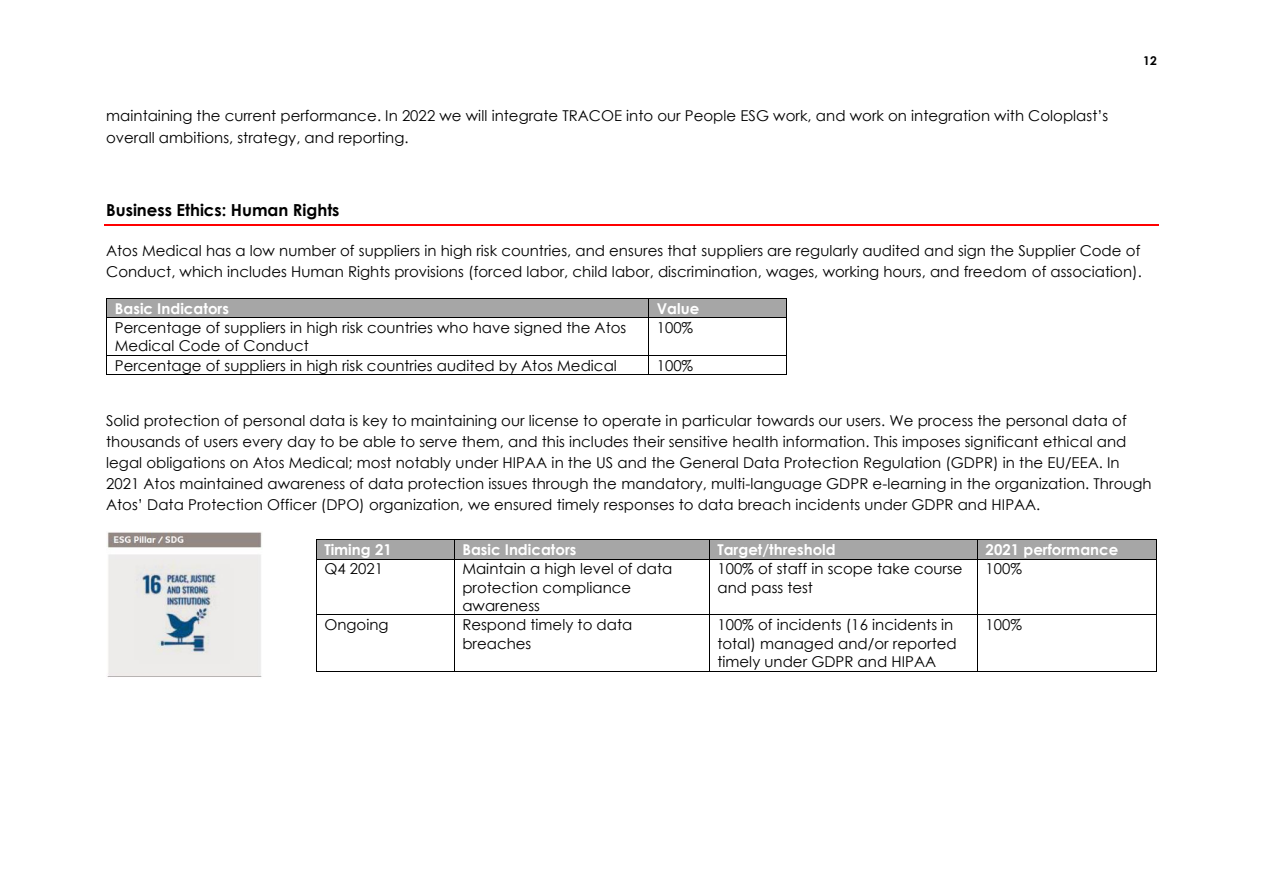
<style>
.page{position:relative;width:1263px;height:893px;background:#fff}
.page>*{position:absolute;margin:0;border:0;box-sizing:border-box;transform-origin:0 0}
.t1{font:700 16.5px "Century Gothic";color:#000}
.t2{font:15px/21.1px "Century Gothic";color:#000}
.t3{font:700 15px "Century Gothic";color:#fff}
.t4{font:700 12px "Century Gothic";color:#000}
</style>
<div class="page">
<hr style="left:104px;top:224px;width:1055px;height:2px;background:#f00">
<div style="left:107px;top:299px;width:541px;height:18px;background:#a6a6a6"></div>
<div style="left:649px;top:299px;width:137px;height:18px;background:#a6a6a6"></div>
<hr style="left:107px;top:298px;width:541px;height:1px;background:#000">
<hr style="left:649px;top:298px;width:137px;height:1px;background:#000">
<svg style="left:106px;top:298px;width:1px;height:20px"></svg>
<hr style="left:107px;top:317px;width:541px;height:1px;background:#000">
<svg style="left:648px;top:298px;width:1px;height:20px"></svg>
<hr style="left:649px;top:317px;width:137px;height:1px;background:#000">
<svg style="left:786px;top:298px;width:1px;height:20px"></svg>
<hr style="left:106px;top:318px;width:1px;height:37px;background:#000">
<hr style="left:648px;top:318px;width:1px;height:37px;background:#000">
<hr style="left:786px;top:318px;width:1px;height:37px;background:#000">
<hr style="left:107px;top:355px;width:541px;height:1px;background:#000">
<hr style="left:649px;top:355px;width:137px;height:1px;background:#000">
<svg style="left:106px;top:355px;width:1px;height:20px"></svg>
<hr style="left:107px;top:374px;width:541px;height:1px;background:#000">
<svg style="left:648px;top:355px;width:1px;height:20px"></svg>
<hr style="left:649px;top:374px;width:137px;height:1px;background:#000">
<svg style="left:786px;top:355px;width:1px;height:20px"></svg>
<img style="left:107px;top:531px;width:155px;height:146px">
<div style="left:317px;top:540px;width:137px;height:19px;background:#a6a6a6"></div>
<div style="left:455px;top:540px;width:254px;height:19px;background:#a6a6a6"></div>
<div style="left:710px;top:540px;width:267px;height:19px;background:#a6a6a6"></div>
<div style="left:978px;top:540px;width:178px;height:19px;background:#a6a6a6"></div>
<hr style="left:317px;top:540px;width:137px;height:1px;background:#000">
<hr style="left:455px;top:540px;width:254px;height:1px;background:#000">
<hr style="left:710px;top:540px;width:267px;height:1px;background:#000">
<hr style="left:978px;top:540px;width:178px;height:1px;background:#000">
<svg style="left:316px;top:540px;width:1px;height:19px"></svg>
<hr style="left:317px;top:559px;width:137px;height:1px;background:#000">
<svg style="left:454px;top:540px;width:1px;height:19px"></svg>
<hr style="left:455px;top:559px;width:254px;height:1px;background:#000">
<svg style="left:709px;top:540px;width:1px;height:19px"></svg>
<hr style="left:710px;top:559px;width:267px;height:1px;background:#000">
<svg style="left:977px;top:540px;width:1px;height:19px"></svg>
<hr style="left:978px;top:559px;width:178px;height:1px;background:#000">
<svg style="left:1156px;top:540px;width:1px;height:19px"></svg>
<hr style="left:316px;top:559px;width:1px;height:56px;background:#000">
<hr style="left:454px;top:559px;width:1px;height:56px;background:#000">
<hr style="left:709px;top:559px;width:1px;height:56px;background:#000">
<hr style="left:977px;top:559px;width:1px;height:56px;background:#000">
<hr style="left:1156px;top:559px;width:1px;height:56px;background:#000">
<hr style="left:317px;top:615px;width:137px;height:1px;background:#000">
<hr style="left:455px;top:615px;width:254px;height:1px;background:#000">
<hr style="left:710px;top:615px;width:267px;height:1px;background:#000">
<hr style="left:978px;top:615px;width:178px;height:1px;background:#000">
<hr style="left:316px;top:615px;width:1px;height:56px;background:#000">
<hr style="left:317px;top:671px;width:137px;height:1px;background:#000">
<hr style="left:454px;top:615px;width:1px;height:56px;background:#000">
<hr style="left:455px;top:671px;width:254px;height:1px;background:#000">
<hr style="left:709px;top:615px;width:1px;height:56px;background:#000">
<hr style="left:710px;top:671px;width:267px;height:1px;background:#000">
<hr style="left:977px;top:615px;width:1px;height:56px;background:#000">
<hr style="left:978px;top:671px;width:178px;height:1px;background:#000">
<hr style="left:1156px;top:615px;width:1px;height:56px;background:#000">
<p class="t2" style="left:106px;top:105px;width:1004px">maintaining the current performance. In 2022 we will integrate TRACOE into our People ESG work, and work on integration with Coloplast’s overall ambitions, strategy, and reporting.</p>
<p class="t4" style="left:1143px;top:53px;width:15px">12</p>
<h2 class="t1" style="left:106px;top:200px;width:235px">Business Ethics: Human Rights</h2>
<p class="t2" style="left:106px;top:239px;width:1037px">Atos Medical has a low number of suppliers in high risk countries, and ensures that suppliers are regularly audited and sign the Supplier Code of<br>Conduct, which includes Human Rights provisions (forced labor, child labor, discrimination, wages, working hours, and freedom of association).</p>
<p class="t3" style="left:115px;top:299px;width:116px">Basic Indicators</p>
<p class="t3" style="left:657px;top:299px;width:44px">Value</p>
<p class="t2" style="left:115px;top:318px;width:513px;line-height:18.3px">Percentage of suppliers in high risk countries who have signed the Atos<br>Medical Code of Conduct</p>
<p class="t2" style="left:657px;top:317px;width:38px">100%</p>
<p class="t2" style="left:115px;top:354px;width:504px">Percentage of suppliers in high risk countries audited by Atos Medical</p>
<p class="t2" style="left:657px;top:354px;width:38px">100%</p>
<p class="t2" style="left:106px;top:409px;width:1047px">Solid protection of personal data is key to maintaining our license to operate in particular towards our users. We process the personal data of thousands of users every day to be able to serve them, and this includes their sensitive health information. This imposes significant ethical and legal obligations on Atos Medical; most notably under HIPAA in the US and the General Data Protection Regulation (GDPR) in the EU/EEA. In 2021 Atos maintained awareness of data protection issues through the mandatory, multi-language GDPR e-learning in the organization. Through Atos’ Data Protection Officer (DPO) organization, we ensured timely responses to data breach incidents under GDPR and HIPAA.</p>
<p class="t3" style="left:324px;top:540px;width:69px">Timing 21</p>
<p class="t3" style="left:462px;top:540px;width:116px">Basic Indicators</p>
<p class="t3" style="left:717px;top:540px;width:120px">Target/threshold</p>
<p class="t3" style="left:985px;top:540px;width:134px">2021 performance</p>
<p class="t2" style="left:324px;top:558px;width:60px">Q4 2021</p>
<p class="t2" style="left:462px;top:559px;width:212px;line-height:18.5px">Maintain a high level of data protection compliance awareness</p>
<p class="t2" style="left:717px;top:559px;width:247px;line-height:18.3px">100% of staff in scope take course and pass test</p>
<p class="t2" style="left:985px;top:558px;width:38px">100%</p>
<p class="t2" style="left:324px;top:614px;width:66px">Ongoing</p>
<p class="t2" style="left:462px;top:615px;width:171px;line-height:18.3px">Respond timely to data breaches</p>
<p class="t2" style="left:717px;top:615px;width:241px;line-height:18.5px">100% of incidents (16 incidents in total) managed and/or reported timely under GDPR and HIPAA</p>
<p class="t2" style="left:985px;top:614px;width:38px">100%</p>
</div>
